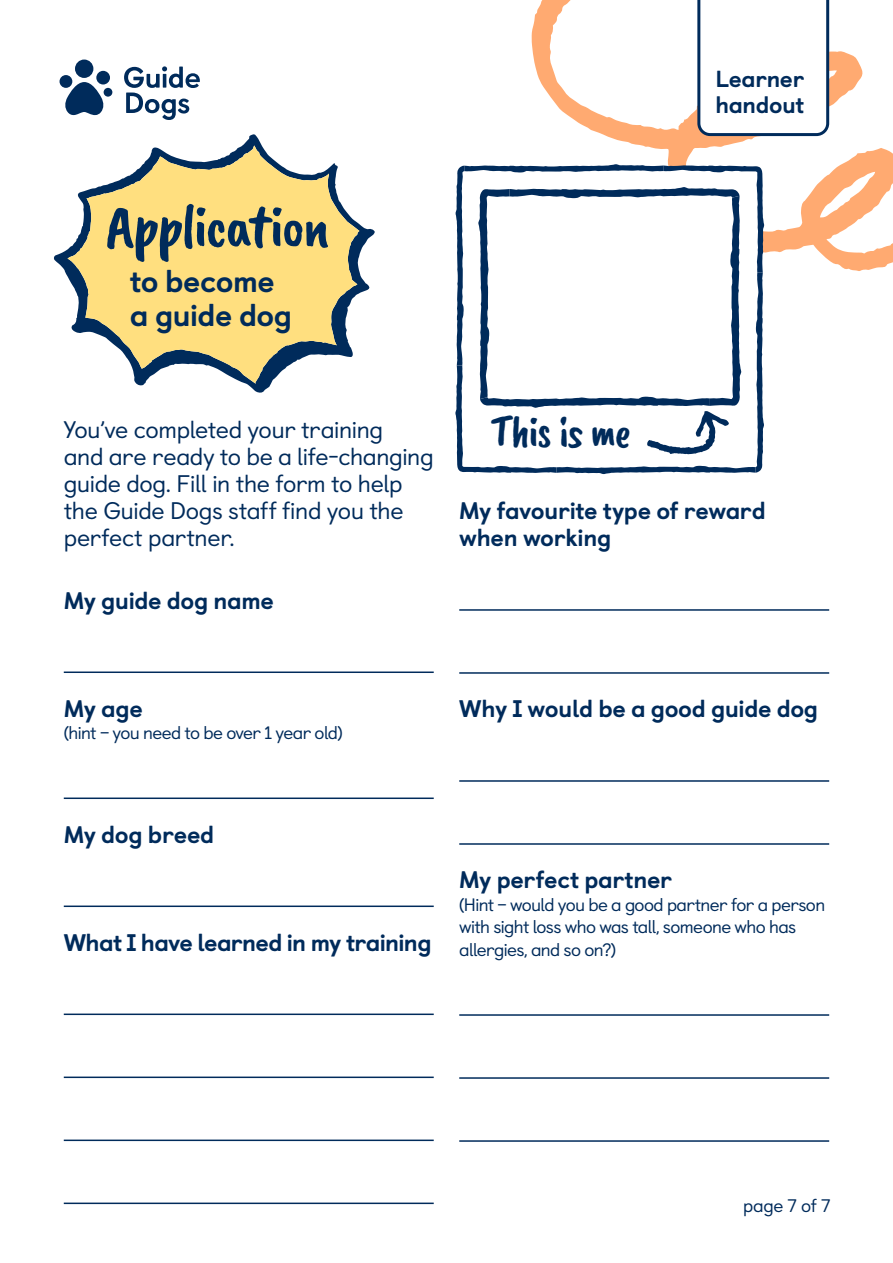
<style>
.page{position:relative;width:893px;height:1263px;background:#fff}
.page>*{position:absolute;margin:0;border:0;box-sizing:border-box;transform-origin:0 0}
._5_Heading_M{font:61.5px "Caveat Brush";letter-spacing:-.04em;color:#002b5b}
._5_C_Heading_XS{font:45px "Caveat Brush";letter-spacing:-.035em;color:#002b5b}
._5_Heading_M-2{font:800 30.75px/34px "Castledown";letter-spacing:-.015em;color:#002b5b}
._4_Body_16_18{font:800 24px/27px "Castledown";letter-spacing:-.015em;color:#002b5b}
._4_Body_16_18-2{font:24px/27px "Castledown";letter-spacing:-.015em;color:#002b5b}
.t1{font:800 23.25px/25.5px "Castledown";letter-spacing:-.015em;color:#002b5b}
.t2{font:18.15px "Castledown";letter-spacing:-.01em;color:#002b5b}
._1_Body_12_15{font:18px/22.5px "Castledown";letter-spacing:-.035em;color:#002b5b}
</style>
<div class="page">
<svg style="left:124px;top:66px;width:76px;height:54px"></svg>
<div style="left:60px;top:75px;width:12px;height:13px;background:#002b5b;border-radius:50%"></div>
<div style="left:75px;top:60px;width:18px;height:18px;background:#002b5b;border-radius:50%"></div>
<div style="left:96px;top:71px;width:14px;height:14px;background:#002b5b;border-radius:50%"></div>
<div style="left:104px;top:88px;width:8px;height:9px;background:#002b5b;border-radius:50%"></div>
<svg style="left:64px;top:82px;width:40px;height:33px"></svg>
<svg style="left:532px;top:0;width:361px;height:271px"></svg>
<svg style="left:696px;top:0;width:135px;height:138px"></svg>
<svg style="left:54px;top:134px;width:321px;height:259px"></svg>
<svg style="left:67px;top:145px;width:293px;height:239px;fill:#ffdf7f"></svg>
<svg style="left:455px;top:164px;width:309px;height:310px"></svg>
<hr style="left:64px;top:671px;width:370px;height:2px;background:#002b5b">
<hr style="left:64px;top:797px;width:370px;height:2px;background:#002b5b">
<hr style="left:64px;top:905px;width:370px;height:2px;background:#002b5b">
<hr style="left:64px;top:1013px;width:370px;height:2px;background:#002b5b">
<hr style="left:64px;top:1076px;width:370px;height:2px;background:#002b5b">
<hr style="left:64px;top:1139px;width:370px;height:2px;background:#002b5b">
<hr style="left:64px;top:1202px;width:370px;height:2px;background:#002b5b">
<hr style="left:459px;top:609px;width:370px;height:2px;background:#002b5b">
<hr style="left:459px;top:672px;width:370px;height:2px;background:#002b5b">
<hr style="left:459px;top:780px;width:370px;height:2px;background:#002b5b">
<hr style="left:459px;top:843px;width:370px;height:2px;background:#002b5b">
<hr style="left:459px;top:1014px;width:370px;height:2px;background:#002b5b">
<hr style="left:459px;top:1077px;width:370px;height:2px;background:#002b5b">
<hr style="left:459px;top:1140px;width:370px;height:2px;background:#002b5b">
<h5 class="_5_Heading_M" style="left:106px;top:191px;width:226px">Application</h5>
<h5 class="_5_Heading_M-2" style="left:130px;top:262px;width:164px">to become a guide dog</h5>
<p class="t1" style="left:715px;top:64px;width:91px">Learner handout</p>
<p class="_4_Body_16_18-2" style="left:64px;top:414px;width:371px">You’ve completed your training<br>and are ready to be a life‑changing guide dog. Fill in the form to help the Guide Dogs staff find you the perfect partner.</p>
<h5 class="_5_C_Heading_XS" style="left:490px;top:405px;width:142px">This is me</h5>
<p class="_4_Body_16_18" style="left:64px;top:585px;width:212px">My guide dog name</p>
<p class="_4_Body_16_18" style="left:459px;top:495px;width:308px">My favourite type of reward when working</p>
<p class="_4_Body_16_18" style="left:64px;top:693px;width:81px">My age</p>
<p class="_1_Body_12_15" style="left:64px;top:720px;width:280px">(hint – you need to be over 1 year old)</p>
<p class="_4_Body_16_18" style="left:459px;top:693px;width:360px">Why I would be a good guide dog</p>
<p class="_4_Body_16_18" style="left:64px;top:819px;width:152px">My dog breed</p>
<p class="_4_Body_16_18" style="left:64px;top:927px;width:369px">What I have learned in my training</p>
<p class="_4_Body_16_18" style="left:459px;top:864px;width:214px">My perfect partner</p>
<p class="_1_Body_12_15" style="left:459px;top:892px;width:368px">(Hint – would you be a good partner for a person with sight loss who was tall, someone who has allergies, and so on?)</p>
<p class="t2" style="left:743px;top:1191px;width:89px">page 7 of 7</p>
</div>
